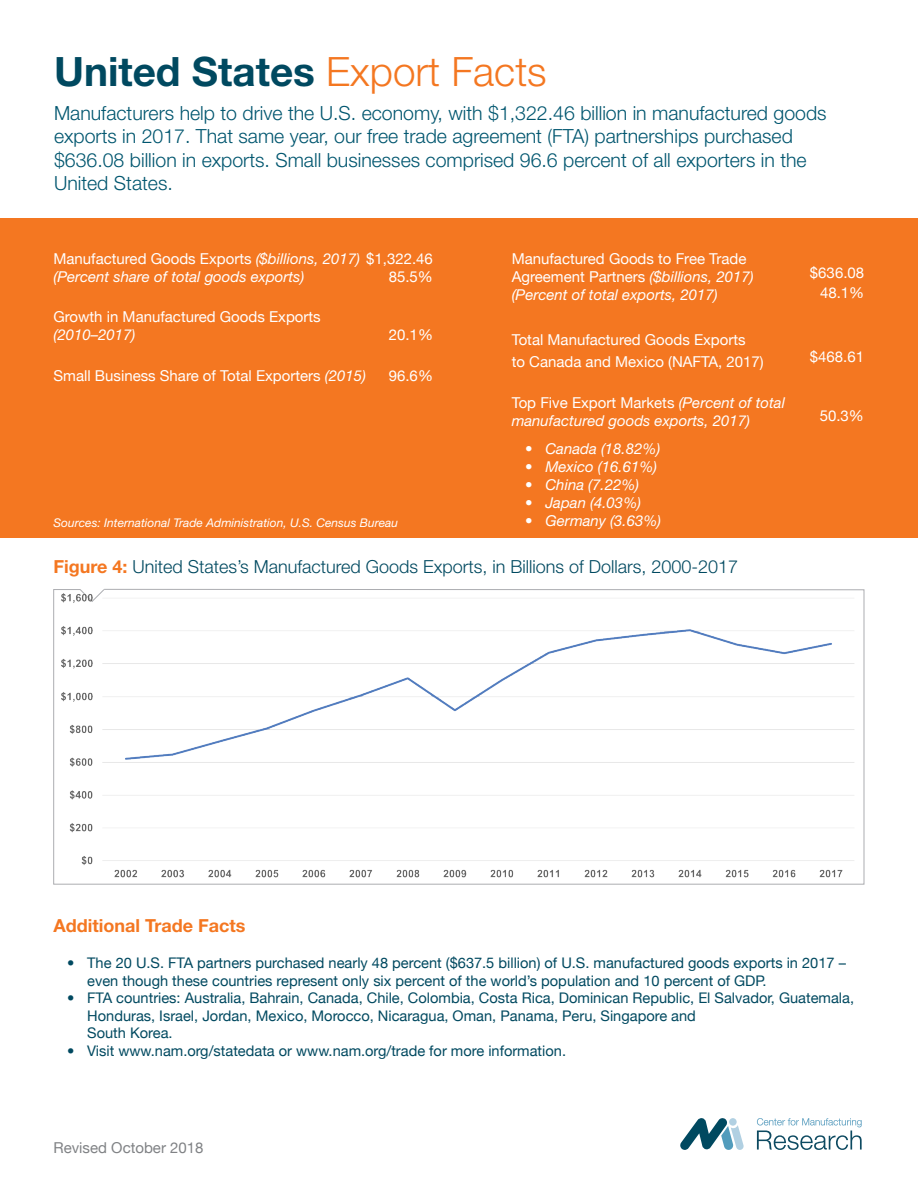
<style>
.page{position:relative;width:918px;height:1188px;background:#fff}
.page>*{position:absolute;margin:0;border:0;box-sizing:border-box;transform-origin:0 0}
.t1{font:700 40.5px "Helvetica Neue";color:#004960}
.t2{font:300 19.5px/23.4px "Helvetica Neue";color:#00566f}
.t3{font:300 18px "Helvetica Neue";color:#004960}
.t4{font:700 18px "Helvetica Neue";color:#f47721}
.t5{font:15px/18px "Helvetica Neue";color:#fff}
.t6{font:italic 15px/18px "Helvetica Neue";color:#fff}
.t7{font:15px "Helvetica Neue";color:#808285}
.t8{font:14.7px/17.5px "Helvetica Neue";color:#004960}
.t9{font:italic 12px "Helvetica Neue";color:#fff}
.s1{font-weight:300;color:#f47721}
.s2{font-style:normal}
.s3{font-style:italic}
.s4{font-weight:700;color:#f47721}
</style>
<div class="page">
<div style="left:0;top:218px;width:918px;height:320px;background:#f47721"></div>
<img style="left:54px;top:588px;width:809px;height:296px">
<svg style="left:757px;top:1118px;width:105px;height:32px"></svg>
<svg style="left:680px;top:1118px;width:64px;height:32px"></svg>
<div style="left:729px;top:1118px;width:8px;height:8px;background:#b1d0e2;border-radius:50%"></div>
<h1 class="t1" style="left:54px;top:46px;width:494px">United States <span class="s1">Export Facts</span></h1>
<p class="t2" style="left:54px;top:101px;width:774px">Manufacturers help to drive the U.S. economy, with $1,322.46 billion in manufactured goods exports in 2017. That same year, our free trade agreement (FTA) partnerships purchased $636.08 billion in exports. Small businesses comprised 96.6 percent of all exporters in the United States.</p>
<p class="t6" style="left:54px;top:249px;width:381px"><span class="s2">Manufactured Goods Exports</span> ($billions, 2017) <span class="s2">$1,322.46 </span>(Percent share of total goods exports)</p>
<p class="t5" style="left:54px;top:307px;width:269px">Growth in Manufactured Goods Exports</p>
<p class="t6" style="left:54px;top:325px;width:83px">(2010–2017)</p>
<p class="t5" style="left:54px;top:366px;width:314px">Small Business Share of Total Exporters <span class="s3">(2015)</span></p>
<p class="t5" style="left:389px;top:267px;width:46px">85.5%</p>
<p class="t5" style="left:389px;top:325px;width:46px">20.1%</p>
<p class="t5" style="left:389px;top:367px;width:46px">96.6%</p>
<p class="t9" style="left:54px;top:515px;width:346px">Sources: International Trade Administration, U.S. Census Bureau</p>
<p class="t5" style="left:512px;top:249px;width:243px">Manufactured Goods to Free Trade<br>Agreement Partners <span class="s3">($billions, 2017) (Percent of total exports, 2017)</span></p>
<p class="t5" style="left:512px;top:328px;width:253px;line-height:22.5px">Total Manufactured Goods Exports<br>to Canada and Mexico (NAFTA, 2017)</p>
<p class="t6" style="left:512px;top:393px;width:275px"><span class="s2">Top Five Export Markets</span> (Percent of total manufactured goods exports, 2017)</p>
<p class="t6" style="left:525px;top:440px;width:137px">• Canada (18.82%)</p>
<p class="t6" style="left:525px;top:458px;width:133px">• Mexico (16.61%)</p>
<p class="t6" style="left:525px;top:476px;width:115px">• China (7.22%)</p>
<p class="t6" style="left:525px;top:494px;width:117px">• Japan (4.03%)</p>
<p class="t6" style="left:525px;top:512px;width:137px">• Germany (3.63%)</p>
<p class="t3" style="left:54px;top:556px;width:686px"><span class="s4">Figure 4:</span> United States’s Manufactured Goods Exports, in Billions of Dollars, 2000-2017</p>
<p class="t5" style="left:810px;top:262px;width:56px;line-height:20.2px;text-align:right">$636.08<br>48.1%</p>
<p class="t5" style="left:810px;top:347px;width:56px">$468.61</p>
<p class="t5" style="left:820px;top:406px;width:46px">50.3%</p>
<p class="t4" style="left:54px;top:915px;width:193px">Additional Trade Facts</p>
<p class="t8" style="left:87px;top:954px;width:760px;text-indent:-20px">• The 20 U.S. FTA partners purchased nearly 48 percent ($637.5 billion) of U.S. manufactured goods exports in 2017 – even though these countries represent only six percent of the world’s population and 10 percent of GDP.</p>
<p class="t8" style="left:87px;top:989px;width:768px;text-indent:-20px">• FTA countries: Australia, Bahrain, Canada, Chile, Colombia, Costa Rica, Dominican Republic, El Salvador, Guatemala,<br>Honduras, Israel, Jordan, Mexico, Morocco, Nicaragua, Oman, Panama, Peru, Singapore and<br>South Korea.</p>
<p class="t8" style="left:67px;top:1042px;width:501px">• Visit www.nam.org/statedata or www.nam.org/trade for more information.</p>
<p class="t7" style="left:54px;top:1138px;width:152px">Revised October 2018</p>
</div>
